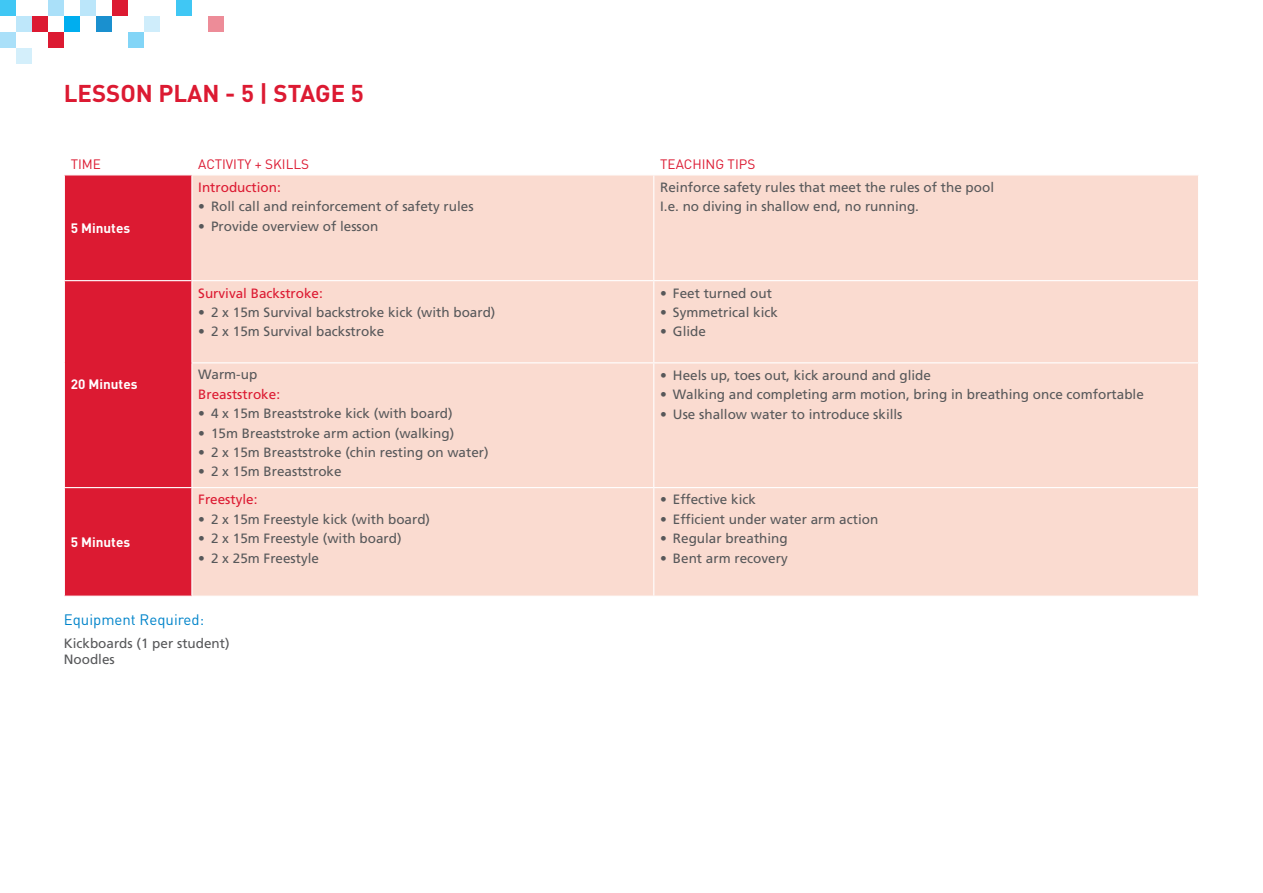
<style>
.page{position:relative;width:1263px;height:893px;background:#fff}
.page>*{position:absolute;margin:0;border:0;box-sizing:border-box;transform-origin:0 0}
.t1{font:700 24px "DIN";color:#dc1a32}
.body_head{font:15px "DIN";color:#0084ca}
.table_bullet{font:13.5px "Frutiger";color:#57585a}
.table_bullet-2{font:13.5px "Frutiger";color:#dc1a32}
.Table_Column_Titles{font:13.5px "DIN";color:#dc1a32}
.body{font:13.5px "Frutiger";color:#57585a}
.Table_heading{font:700 13.5px "DIN";color:#fff}
.Table_Body{font:13.5px "Frutiger";color:#57585a}
</style>
<div class="page">
<div style="left:176px;top:0;width:16px;height:16px;background:#40c7f4"></div>
<div style="left:144px;top:16px;width:16px;height:16px;background:#cfedfb"></div>
<div style="left:112px;top:0;width:16px;height:16px;background:#dc1a32"></div>
<div style="left:128px;top:32px;width:16px;height:16px;background:#82d5f7"></div>
<div style="left:96px;top:16px;width:16px;height:16px;background:#1a90cf"></div>
<div style="left:80px;top:0;width:16px;height:16px;background:#bbe6fa"></div>
<div style="left:64px;top:16px;width:16px;height:16px;background:#00aeef"></div>
<div style="left:48px;top:0;width:16px;height:16px;background:#aae0f9"></div>
<div style="left:32px;top:16px;width:16px;height:16px;background:#dc1a32"></div>
<div style="left:16px;top:16px;width:16px;height:16px;background:#bee7fa"></div>
<div style="left:0;top:0;width:16px;height:16px;background:#40c7f4"></div>
<div style="left:48px;top:32px;width:16px;height:16px;background:#dc1a32"></div>
<div style="left:0;top:32px;width:16px;height:16px;background:#aae0f9"></div>
<div style="left:16px;top:48px;width:16px;height:16px;background:#d4effb"></div>
<div style="left:208px;top:16px;width:16px;height:16px;background:#ed8c98"></div>
<div style="left:65px;top:175px;width:126px;height:421px;background:#dc1a32"></div>
<div style="left:192px;top:175px;width:1006px;height:421px;background:#fadbd0"></div>
<hr style="left:653px;top:175px;width:1px;height:105px;background:#fff">
<hr style="left:64px;top:280px;width:128px;height:1px;background:#fff">
<hr style="left:192px;top:280px;width:462px;height:1px;background:#fff">
<hr style="left:654px;top:280px;width:545px;height:1px;background:#fff">
<hr style="left:653px;top:281px;width:1px;height:81px;background:#fff">
<hr style="left:191px;top:362px;width:463px;height:1px;background:#fff">
<hr style="left:654px;top:362px;width:545px;height:1px;background:#fff">
<hr style="left:653px;top:363px;width:1px;height:124px;background:#fff">
<hr style="left:64px;top:487px;width:128px;height:1px;background:#fff">
<hr style="left:192px;top:487px;width:462px;height:1px;background:#fff">
<hr style="left:654px;top:487px;width:545px;height:1px;background:#fff">
<hr style="left:653px;top:488px;width:1px;height:108px;background:#fff">
<p class="t1" style="left:64px;top:78px;width:301px">LESSON PLAN - 5 | STAGE 5</p>
<p class="Table_Column_Titles" style="left:71px;top:155px;width:32px">TIME</p>
<p class="Table_Column_Titles" style="left:198px;top:155px;width:112px">ACTIVITY + SKILLS</p>
<p class="Table_Column_Titles" style="left:660px;top:155px;width:97px">TEACHING TIPS</p>
<p class="Table_heading" style="left:71px;top:219px;width:61px">5 Minutes</p>
<p class="Table_heading" style="left:71px;top:375px;width:68px">20 Minutes</p>
<p class="Table_heading" style="left:71px;top:533px;width:61px">5 Minutes</p>
<p class="table_bullet-2" style="left:198px;top:179px;width:84px">Introduction:</p>
<p class="table_bullet" style="left:198px;top:199px;width:277px">• Roll call and reinforcement of safety rules</p>
<p class="table_bullet" style="left:198px;top:218px;width:182px">• Provide overview of lesson</p>
<p class="table_bullet-2" style="left:198px;top:285px;width:126px">Survival Backstroke:</p>
<p class="table_bullet" style="left:198px;top:304px;width:299px">• 2 x 15m Survival backstroke kick (with board)</p>
<p class="table_bullet" style="left:198px;top:324px;width:188px">• 2 x 15m Survival backstroke</p>
<p class="Table_Body" style="left:198px;top:367px;width:61px">Warm-up</p>
<p class="table_bullet-2" style="left:198px;top:386px;width:83px">Breaststroke:</p>
<p class="table_bullet" style="left:198px;top:405px;width:256px">• 4 x 15m Breaststroke kick (with board)</p>
<p class="table_bullet" style="left:198px;top:425px;width:257px">• 15m Breaststroke arm action (walking)</p>
<p class="table_bullet" style="left:198px;top:444px;width:292px">• 2 x 15m Breaststroke (chin resting on water)</p>
<p class="table_bullet" style="left:198px;top:464px;width:145px">• 2 x 15m Breaststroke</p>
<p class="table_bullet-2" style="left:198px;top:492px;width:61px">Freestyle:</p>
<p class="table_bullet" style="left:198px;top:511px;width:233px">• 2 x 15m Freestyle kick (with board)</p>
<p class="table_bullet" style="left:198px;top:531px;width:205px">• 2 x 15m Freestyle (with board)</p>
<p class="table_bullet" style="left:198px;top:550px;width:122px">• 2 x 25m Freestyle</p>
<p class="body_head" style="left:64px;top:610px;width:142px">Equipment Required:</p>
<p class="body" style="left:64px;top:635px;width:167px">Kickboards (1 per student)</p>
<p class="body" style="left:64px;top:651px;width:53px">Noodles</p>
<p class="table_bullet" style="left:660px;top:179px;width:335px">Reinforce safety rules that meet the rules of the pool</p>
<p class="table_bullet" style="left:660px;top:199px;width:260px">I.e. no diving in shallow end, no running.</p>
<p class="table_bullet" style="left:660px;top:285px;width:113px">• Feet turned out</p>
<p class="table_bullet" style="left:660px;top:304px;width:119px">• Symmetrical kick</p>
<p class="table_bullet" style="left:660px;top:324px;width:47px">• Glide</p>
<p class="table_bullet" style="left:660px;top:367px;width:272px">• Heels up, toes out, kick around and glide</p>
<p class="table_bullet" style="left:660px;top:386px;width:485px">• Walking and completing arm motion, bring in breathing once comfortable</p>
<p class="table_bullet" style="left:660px;top:406px;width:244px">• Use shallow water to introduce skills</p>
<p class="table_bullet" style="left:660px;top:492px;width:97px">• Effective kick</p>
<p class="table_bullet" style="left:660px;top:511px;width:220px">• Efficient under water arm action</p>
<p class="table_bullet" style="left:660px;top:531px;width:129px">• Regular breathing</p>
<p class="table_bullet" style="left:660px;top:550px;width:129px">• Bent arm recovery</p>
</div>
